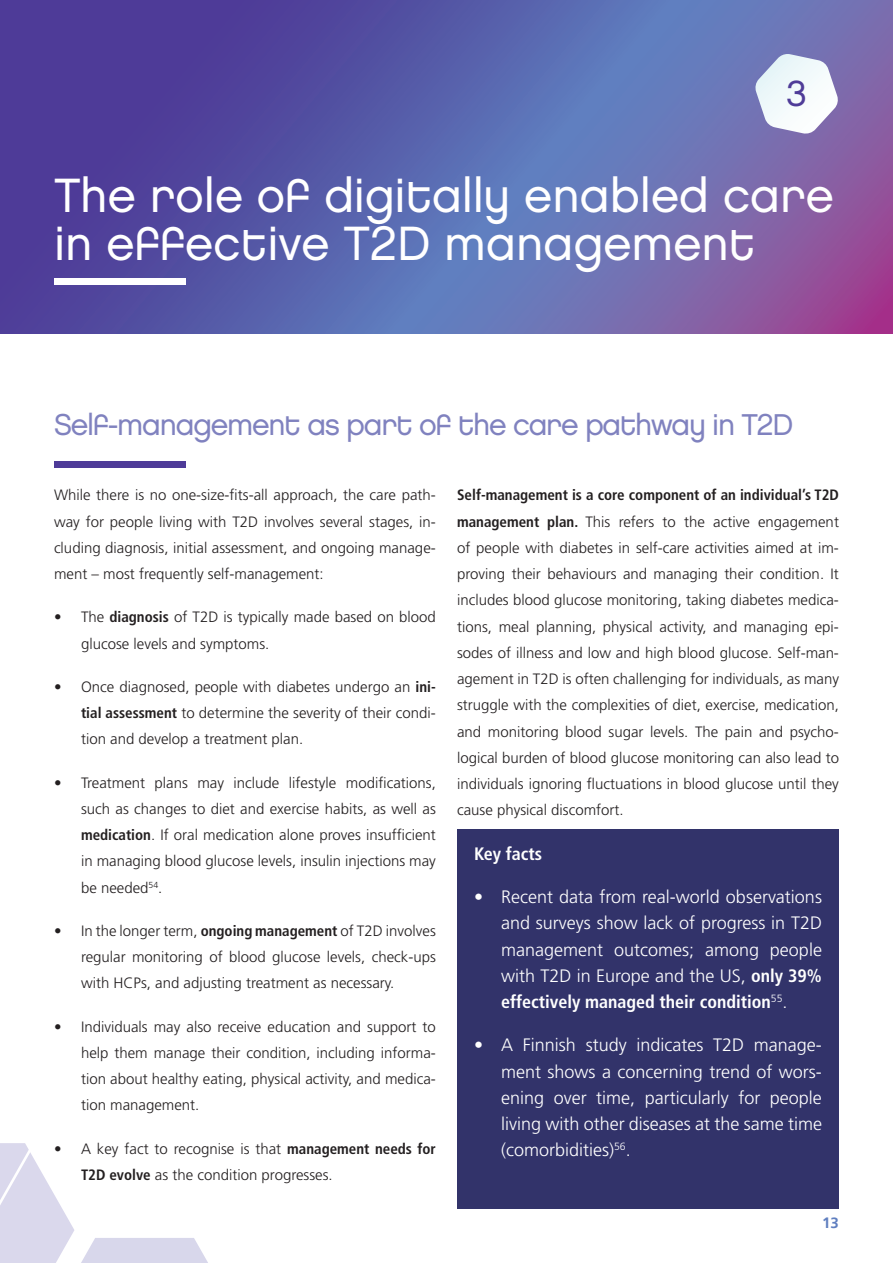
<style>
.page{position:relative;width:893px;height:1263px;background:#fff}
.page>*{position:absolute;margin:0;border:0;box-sizing:border-box;transform-origin:0 0}
.t1{font:48px/48px "Chalet London Nineteen Eighty";color:#fff}
.t2{font:36px "Chalet London Nineteen Eighty";color:#4f3c98}
.Leipateksti{font:30px "Chalet London Nineteen Eighty";letter-spacing:-.04em;color:#8082bf}
.t3{font:300 18px/26.2px "Frutiger LT Std";color:#fff;text-align:justify}
.Leipateksti-2{font:700 condensed 18px "Frutiger LT Std";color:#fff}
.Leipateksti-3{font:300 15px/26.2px "Frutiger LT Std";color:#231f20;text-align:justify}
.t4{font:700 15px "Frutiger LT";color:#607fc0}
.s1{font-weight:700;font-stretch:condensed}
</style>
<div class="page">
<svg style="left:0;top:1143px;width:208px;height:120px"></svg>
<div style="left:54px;top:461px;width:132px;height:6px;background:#4e3b98"></div>
<svg style="left:0;top:0;width:893px;height:334px;background:#615da9"></svg>
<div style="left:54px;top:279px;width:132px;height:6px;background:#fff"></div>
<svg style="left:755px;top:54px;width:84px;height:80px"></svg>
<div style="left:457px;top:829px;width:382px;height:380px;background:#32336a"></div>
<p class="t2" style="left:786px;top:72px;width:22px">3</p>
<p class="t1" style="left:54px;top:171px;width:781px">The role of digitally enabled care in effective T2D management</p>
<p class="Leipateksti" style="left:54px;top:407px;width:741px">Self-management as part of the care pathway in T2D</p>
<p class="Leipateksti-3" style="left:54px;top:482px;width:383px">While there is no one-size-fits-all approach, the care path&shy;way for people living with T2D involves several stages, in&shy;cluding diagnosis, initial assessment, and ongoing manage&shy;ment – most frequently self-management:</p>
<p class="Leipateksti-3" style="left:81px;top:604px;width:356px;text-indent:-27px">• The <span class="s1">diagnosis</span> of T2D is typically made based on blood glucose levels and symptoms.</p>
<p class="Leipateksti-3" style="left:81px;top:674px;width:356px;text-indent:-27px">• Once diagnosed, people with diabetes undergo an <span class="s1">ini&shy;tial assessment</span> to determine the severity of their condi&shy;tion and develop a treatment plan.</p>
<p class="Leipateksti-3" style="left:81px;top:769px;width:356px;text-indent:-27px">• Treatment plans may include lifestyle modifications, such as changes to diet and exercise habits, as well as <span class="s1">medication</span>. If oral medication alone proves insufficient in managing blood glucose levels, insulin injections may be needed<sup>54</sup>.</p>
<p class="Leipateksti-3" style="left:81px;top:918px;width:356px;text-indent:-27px">• In the longer term, <span class="s1">ongoing management</span> of T2D involves regular monitoring of blood glucose levels, check-ups with HCPs, and adjusting treatment as necessary.</p>
<p class="Leipateksti-3" style="left:81px;top:1013px;width:356px;text-indent:-27px">• Individuals may also receive education and support to help them manage their condition, including informa&shy;tion about healthy eating, physical activity, and medica&shy;tion management.</p>
<p class="Leipateksti-3" style="left:81px;top:1135px;width:356px;text-indent:-27px">• A key fact to recognise is that <span class="s1">management needs for<br>T2D evolve</span> as the condition progresses.</p>
<p class="Leipateksti-3" style="left:457px;top:482px;width:383px"><span class="s1">Self-management is a core component of an individual’s T2D management plan.</span> This refers to the active engagement of people with diabetes in self-care activities aimed at im&shy;proving their behaviours and managing their condition. It includes blood glucose monitoring, taking diabetes medica&shy;tions, meal planning, physical activity, and managing epi&shy;sodes of illness and low and high blood glucose. Self-man&shy;agement in T2D is often challenging for individuals, as many struggle with the complexities of diet, exercise, medication, and monitoring blood sugar levels. The pain and psycho&shy;logical burden of blood glucose monitoring can also lead to individuals ignoring fluctuations in blood glucose until they cause physical discomfort.</p>
<p class="Leipateksti-2" style="left:474px;top:843px;width:70px">Key facts</p>
<p class="t3" style="left:501px;top:884px;width:322px;text-indent:-27px">• Recent data from real-world observations and surveys show lack of progress in T2D management outcomes; among people with T2D in Europe and the US, <span class="s1">only 39% effectively managed their condition</span><sup>55</sup>.</p>
<p class="t3" style="left:501px;top:1032px;width:322px;text-indent:-27px">• A Finnish study indicates T2D manage&shy;ment shows a concerning trend of wors&shy;ening over time, particularly for people living with other diseases at the same time (comorbidities)<sup>56</sup>.</p>
<p class="t4" style="left:822px;top:1214px;width:18px">13</p>
</div>
